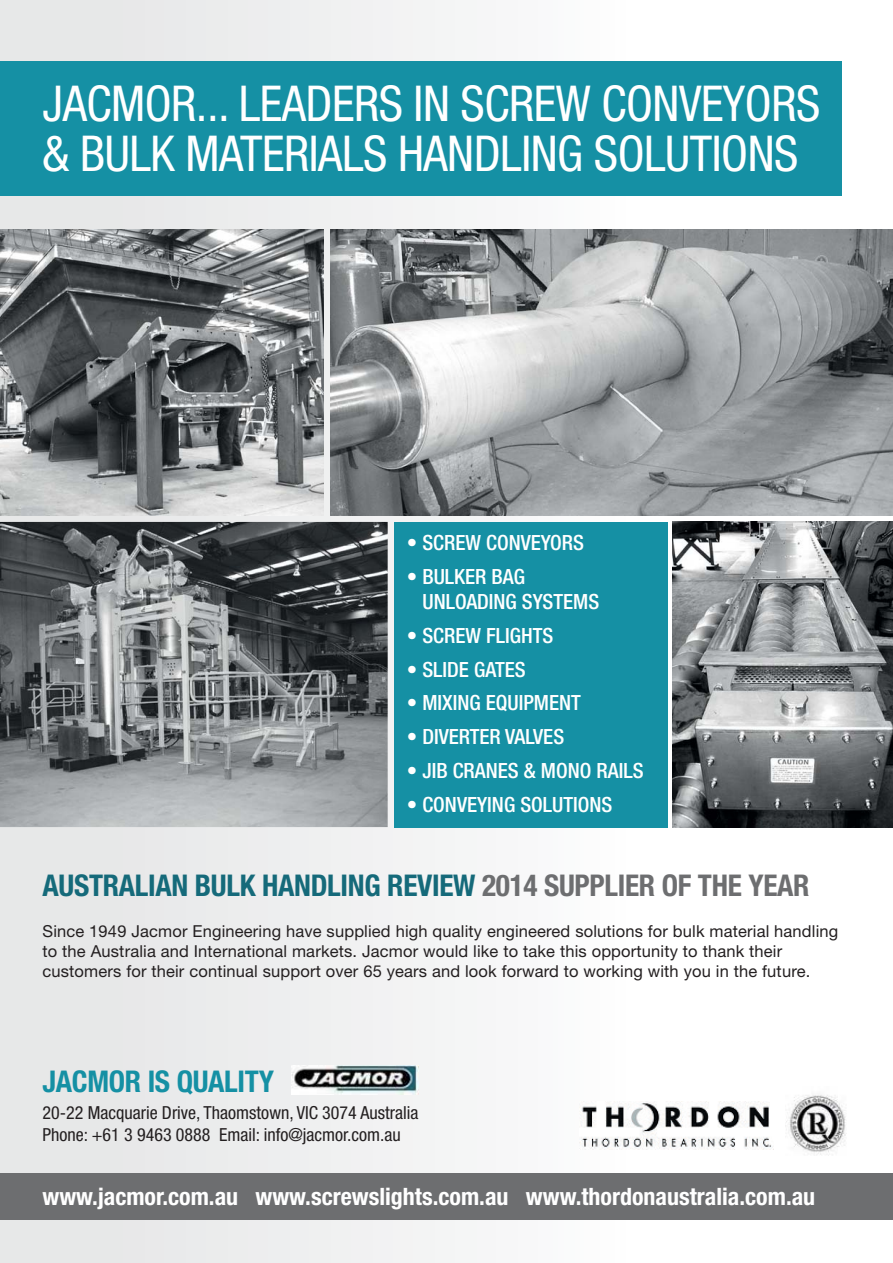
<style>
.page{position:relative;width:893px;height:1263px;background:#fff}
.page>*{position:absolute;margin:0;border:0;box-sizing:border-box;transform-origin:0 0}
.t1{font:condensed 49.5px/49.5px "Helvetica Neue LT Std";letter-spacing:-.01em;color:#fff}
.t2{font:700 condensed 30px "Helvetica Neue LT Std";letter-spacing:-.01em;color:#156a7a}
.t3{font:700 condensed 30px "Helvetica Neue LT Std";letter-spacing:-.01em;color:#1590a4}
.t4{font:700 condensed 24px "Helvetica Neue LT Std";color:#fff}
.t5{font:500 condensed 21px/25.2px "Helvetica Neue LT Std";color:#fff}
.t6{font:condensed 18px/21.6px "Helvetica Neue LT Std";color:#231f20}
.t7{font:16.5px/19.8px "Helvetica Neue LT Std";letter-spacing:.01em;color:#231f20}
.s1{color:#6d6e70}
</style>
<div class="page">
<div style="left:0;top:0;width:893px;height:1263px;background:linear-gradient(to right,#e5e6e6,#fff)"></div>
<div style="left:0;top:1173px;width:893px;height:47px;background:#6d6e70"></div>
<img style="left:330px;top:230px;width:563px;height:286px">
<img style="left:0;top:230px;width:323px;height:286px">
<img style="left:0;top:522px;width:388px;height:305px">
<img style="left:672px;top:522px;width:221px;height:305px">
<div style="left:0;top:61px;width:842px;height:135px;background:#1590a4"></div>
<div style="left:394px;top:522px;width:273px;height:305px;background:#1590a4"></div>
<img style="left:291px;top:1065px;width:127px;height:29px">
<img style="left:785px;top:1086px;width:65px;height:72px">
<img style="left:580px;top:1102px;width:194px;height:47px">
<h1 class="t1" style="left:43px;top:80px;width:779px">JACMOR... LEADERS IN SCREW CONVEYORS &amp; BULK MATERIALS HANDLING SOLUTIONS</h1>
<p class="t5" style="left:407px;top:531px;width:179px">• SCREW CONVEYORS</p>
<p class="t5" style="left:422px;top:564px;width:178px;text-indent:-16px">• BULKER BAG<br>UNLOADING SYSTEMS</p>
<p class="t5" style="left:407px;top:623px;width:148px">• SCREW FLIGHTS</p>
<p class="t5" style="left:407px;top:657px;width:120px">• SLIDE GATES</p>
<p class="t5" style="left:407px;top:691px;width:176px">• MIXING EQUIPMENT</p>
<p class="t5" style="left:407px;top:724px;width:159px">• DIVERTER VALVES</p>
<p class="t5" style="left:407px;top:758px;width:238px">• JIB CRANES &amp; MONO RAILS</p>
<p class="t5" style="left:407px;top:792px;width:207px">• CONVEYING SOLUTIONS</p>
<h2 class="t2" style="left:43px;top:875px;width:768px">AUSTRALIAN BULK HANDLING REVIEW <span class="s1">2014 SUPPLIER OF THE YEAR</span></h2>
<p class="t7" style="left:43px;top:923px;width:797px">Since 1949 Jacmor Engineering have supplied high quality engineered solutions for bulk material handling to the Australia and International markets. Jacmor would like to take this opportunity to thank their customers for their continual support over 65 years and look forward to working with you in the future.</p>
<h2 class="t3" style="left:43px;top:1070px;width:233px">JACMOR IS QUALITY</h2>
<p class="t6" style="left:43px;top:1102px;width:377px">20-22 Macquarie Drive, Thaomstown, VIC 3074 Australia<br>Phone: +61 3 9463 0888 Email: info@jacmor.com.au</p>
<h3 class="t4" style="left:43px;top:1188px;width:774px">www.jacmor.com.au www.screwslights.com.au www.thordonaustralia.com.au</h3>
</div>
